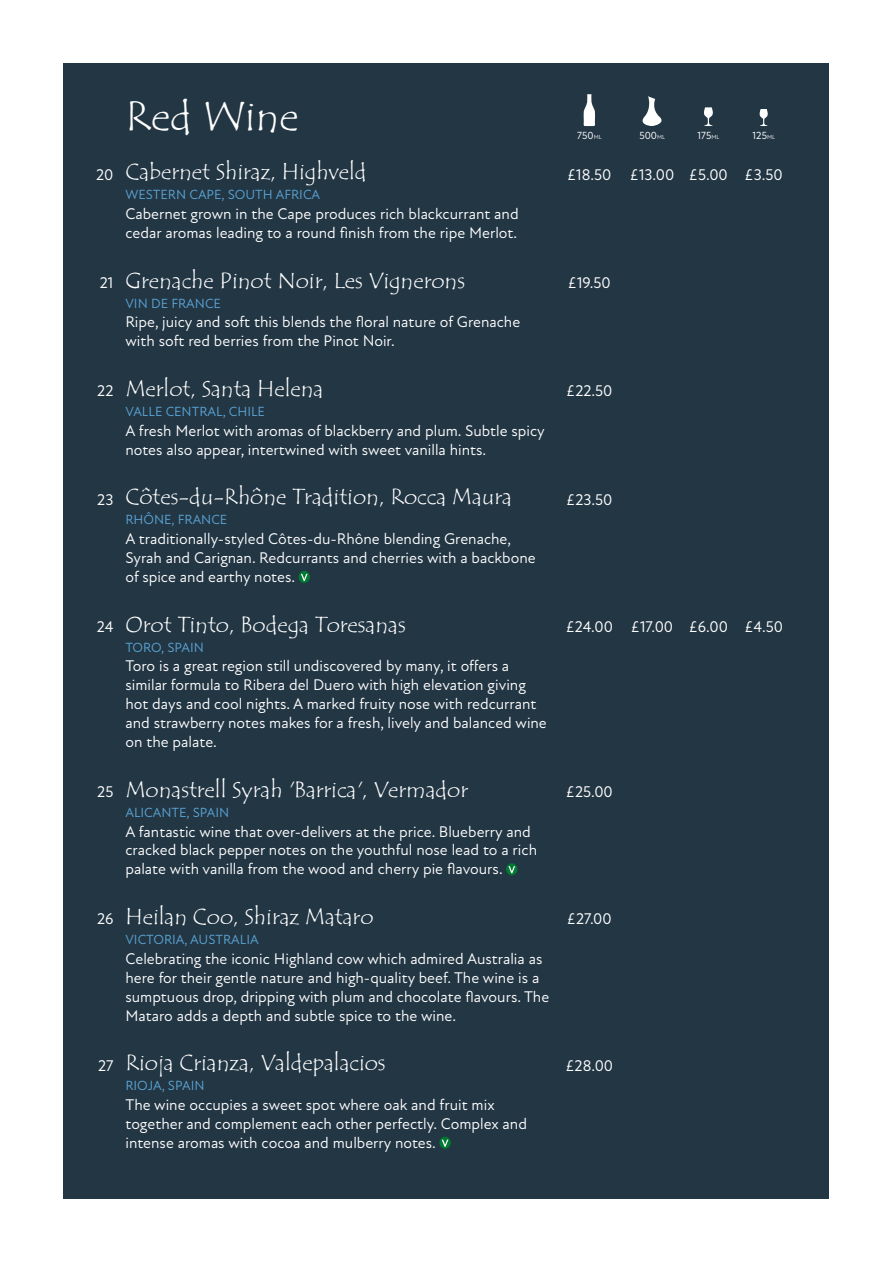
<style>
.page{position:relative;width:893px;height:1263px;background:#fff}
.page>*{position:absolute;margin:0;border:0;box-sizing:border-box;transform-origin:0 0}
.Section_header{font:42px "Tempus Sans ITC";color:#fff}
.Wine_name{font:22.5px "Tempus Sans ITC";color:#fff}
.Tasting_note{font:15.75px/18.9px "Atten New";color:#fff}
.Wine_price{font:15.75px "Atten New";color:#fff}
.Wine_origin{font:13.5px "Atten New";color:#5aa4d5}
.Wine_price-2{font:10.5px "Atten New";color:#fff}
.s1{font-size:6px}
</style>
<div class="page">
<div style="left:64px;top:64px;width:765px;height:1135px;background:#233644"></div>
<svg style="left:583px;top:94px;width:12px;height:32px"></svg>
<svg style="left:642px;top:96px;width:20px;height:30px"></svg>
<svg style="left:704px;top:107px;width:9px;height:19px"></svg>
<svg style="left:759px;top:109px;width:9px;height:17px"></svg>
<svg style="left:299px;top:571px;width:11px;height:12px"></svg>
<svg style="left:506px;top:863px;width:11px;height:12px"></svg>
<svg style="left:439px;top:1137px;width:12px;height:12px"></svg>
<p class="Section_header" style="left:125px;top:89px;width:175px">Red Wine</p>
<p class="Wine_price" style="left:96px;top:165px;width:19px">20</p>
<p class="Wine_name" style="left:125px;top:158px;width:243px">Cabernet Shiraz, Highveld</p>
<p class="Wine_origin" style="left:125px;top:187px;width:196px">WESTERN CAPE, SOUTH AFRICA</p>
<p class="Tasting_note" style="left:125px;top:205px;width:395px">Cabernet grown in the Cape produces rich blackcurrant and cedar aromas leading to a round finish from the ripe Merlot.</p>
<p class="Wine_price" style="left:100px;top:273px;width:15px">21</p>
<p class="Wine_name" style="left:125px;top:266px;width:341px">Grenache Pinot Noir, Les Vignerons</p>
<p class="Wine_origin" style="left:125px;top:295px;width:97px">VIN DE FRANCE</p>
<p class="Tasting_note" style="left:125px;top:313px;width:396px">Ripe, juicy and soft this blends the floral nature of Grenache with soft red berries from the Pinot Noir.</p>
<p class="Wine_price" style="left:97px;top:382px;width:18px">22</p>
<p class="Wine_name" style="left:125px;top:374px;width:199px">Merlot, Santa Helena</p>
<p class="Wine_origin" style="left:125px;top:404px;width:141px">VALLE CENTRAL, CHILE</p>
<p class="Tasting_note" style="left:125px;top:421px;width:421px">A fresh Merlot with aromas of blackberry and plum. Subtle spicy notes also appear, intertwined with sweet vanilla hints.</p>
<p class="Wine_price" style="left:97px;top:490px;width:18px">23</p>
<p class="Wine_name" style="left:125px;top:483px;width:388px">Côtes-du-Rhône Tradition, Rocca Maura</p>
<p class="Wine_origin" style="left:125px;top:512px;width:103px">RHÔNE, FRANCE</p>
<p class="Tasting_note" style="left:125px;top:530px;width:412px">A traditionally-styled Côtes-du-Rhône blending Grenache,<br>Syrah and Carignan. Redcurrants and cherries with a backbone of spice and earthy notes.</p>
<p class="Wine_price" style="left:97px;top:617px;width:18px">24</p>
<p class="Wine_name" style="left:125px;top:610px;width:282px">Orot Tinto, Bodega Toresanas</p>
<p class="Wine_origin" style="left:125px;top:639px;width:80px">TORO, SPAIN</p>
<p class="Tasting_note" style="left:125px;top:657px;width:423px">Toro is a great region still undiscovered by many, it offers a similar formula to Ribera del Duero with high elevation giving hot days and cool nights. A marked fruity nose with redcurrant and strawberry notes makes for a fresh, lively and balanced wine on the palate.</p>
<p class="Wine_price" style="left:97px;top:782px;width:18px">25</p>
<p class="Wine_name" style="left:125px;top:775px;width:344px">Monastrell Syrah 'Barrica', Vermador</p>
<p class="Wine_origin" style="left:125px;top:804px;width:105px">ALICANTE, SPAIN</p>
<p class="Tasting_note" style="left:125px;top:822px;width:413px">A fantastic wine that over-delivers at the price. Blueberry and cracked black pepper notes on the youthful nose lead to a rich palate with vanilla from the wood and cherry pie flavours.</p>
<p class="Wine_price" style="left:97px;top:910px;width:18px">26</p>
<p class="Wine_name" style="left:125px;top:902px;width:250px">Heilan Coo, Shiraz Mataro</p>
<p class="Wine_origin" style="left:125px;top:931px;width:135px">VICTORIA, AUSTRALIA</p>
<p class="Tasting_note" style="left:125px;top:949px;width:425px">Celebrating the iconic Highland cow which admired Australia as here for their gentle nature and high-quality beef. The wine is a sumptuous drop, dripping with plum and chocolate flavours. The Mataro adds a depth and subtle spice to the wine.</p>
<p class="Wine_price" style="left:98px;top:1056px;width:17px">27</p>
<p class="Wine_name" style="left:125px;top:1048px;width:262px">Rioja Crianza, Valdepalacios</p>
<p class="Wine_origin" style="left:125px;top:1078px;width:81px">RIOJA, SPAIN</p>
<p class="Tasting_note" style="left:125px;top:1095px;width:403px">The wine occupies a sweet spot where oak and fruit mix together and complement each other perfectly. Complex and intense aromas with cocoa and mulberry notes.</p>
<p class="Wine_price-2" style="left:577px;top:129px;width:26px">750<span class="s1">ML</span></p>
<p class="Wine_price-2" style="left:639px;top:129px;width:27px">500<span class="s1">ML</span></p>
<p class="Wine_price-2" style="left:698px;top:129px;width:23px">175<span class="s1">ML</span></p>
<p class="Wine_price-2" style="left:753px;top:129px;width:24px">125<span class="s1">ML</span></p>
<p class="Wine_price" style="left:567px;top:165px;width:46px">£18.50</p>
<p class="Wine_price" style="left:630px;top:165px;width:46px">£13.00</p>
<p class="Wine_price" style="left:689px;top:165px;width:40px">£5.00</p>
<p class="Wine_price" style="left:745px;top:165px;width:40px">£3.50</p>
<p class="Wine_price" style="left:568px;top:273px;width:44px">£19.50</p>
<p class="Wine_price" style="left:566px;top:382px;width:48px">£22.50</p>
<p class="Wine_price" style="left:566px;top:490px;width:48px">£23.50</p>
<p class="Wine_price" style="left:566px;top:617px;width:49px">£24.00</p>
<p class="Wine_price" style="left:631px;top:617px;width:44px">£17.00</p>
<p class="Wine_price" style="left:689px;top:617px;width:41px">£6.00</p>
<p class="Wine_price" style="left:744px;top:617px;width:40px">£4.50</p>
<p class="Wine_price" style="left:566px;top:782px;width:48px">£25.00</p>
<p class="Wine_price" style="left:567px;top:910px;width:46px">£27.00</p>
<p class="Wine_price" style="left:565px;top:1056px;width:49px">£28.00</p>
</div>
